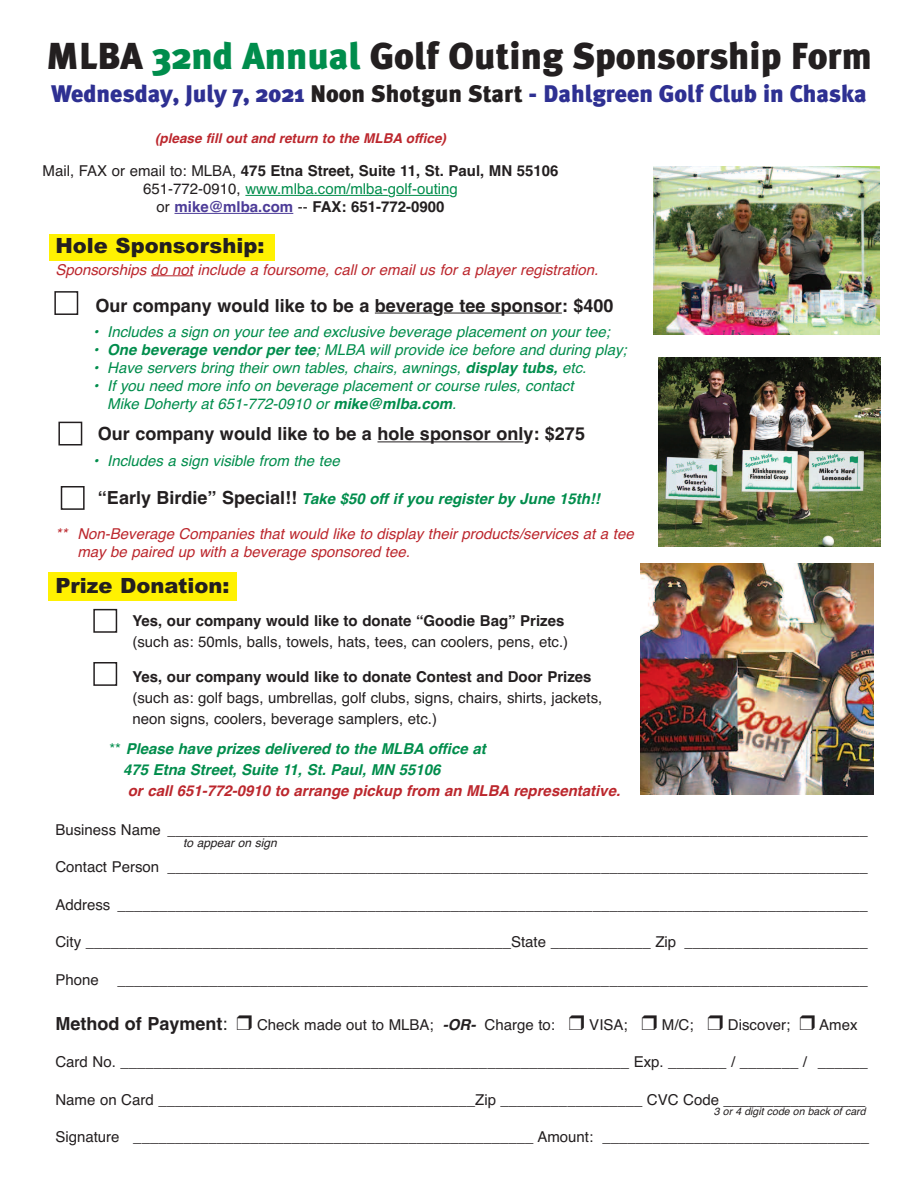
<style>
.page{position:relative;width:918px;height:1188px;background:#fff}
.page>*{position:absolute;margin:0;border:0;box-sizing:border-box;transform-origin:0 0}
.t1{font:900 37.5px "Meta Plus";color:#231f20}
.t2{font:900 24px "Meta Plus";color:#2e3092}
.t3{font:900 21px "Arial";color:#231f20}
.t4{font:700 18px "Helvetica";color:#231f20}
.t5{font:15px/21px "Helvetica";color:#231f20}
.t6{font:italic 15px/18px "Helvetica";color:#008d4c}
.t7{font:700 15px/18px "Helvetica";color:#231f20;text-align:center}
.t8{font:italic 15px/18px "Helvetica";color:#bc272d}
.t9{font:italic 700 15px/21px "Helvetica";color:#008d4c}
.t10{font:italic 700 15px "Helvetica";color:#bc272d}
.t11{font:italic 700 13.5px "Helvetica";color:#bc272d}
.t12{font:italic 12px "Helvetica";color:#231f20}
.t13{font:italic 10.5px "Helvetica";color:#231f20}
.s1{color:#008d4c}
.s2{color:#231f20}
.s3{font-weight:400}
.s4{font-weight:400;color:#008d4c}
.s5{color:#4d3c98}
.s6{font-weight:700}
.s7{font-style:normal;font-size:18px;color:#231f20}
.s8{font-weight:400;font-style:normal}
.s9{font-weight:700;font-style:italic}
</style>
<div class="page">
<div style="left:49px;top:234px;width:225px;height:26px;background:#fff101"></div>
<div style="left:48px;top:572px;width:188px;height:28px;background:#fff101"></div>
<hr style="left:151px;top:275px;width:42px;height:1px;background:#bc272d">
<hr style="left:375px;top:313px;width:58px;height:1px;background:#231f20">
<hr style="left:444px;top:313px;width:118px;height:1px;background:#231f20">
<hr style="left:377px;top:441px;width:146px;height:1px;background:#231f20">
<hr style="left:245px;top:195px;width:143px;height:1px;background:#008d4c">
<hr style="left:396px;top:195px;width:54px;height:1px;background:#008d4c">
<hr style="left:175px;top:213px;width:118px;height:1px;background:#4d3c98">
<img style="left:654px;top:166px;width:226px;height:168px">
<img style="left:658px;top:358px;width:223px;height:188px">
<img style="left:640px;top:563px;width:234px;height:232px">
<div style="left:58px;top:422px;width:24px;height:24px;border:2px solid #231f20"></div>
<div style="left:93px;top:609px;width:24px;height:24px;border:2px solid #231f20"></div>
<div style="left:54px;top:291px;width:24px;height:24px;border:2px solid #231f20"></div>
<div style="left:93px;top:662px;width:24px;height:24px;border:2px solid #231f20"></div>
<div style="left:61px;top:486px;width:24px;height:24px;border:2px solid #231f20"></div>
<h1 class="t1" style="left:46px;top:35px;width:827px">MLBA <span class="s1">32nd Annual</span> Golf Outing Sponsorship Form</h1>
<h2 class="t2" style="left:51px;top:80px;width:817px">Wednesday, July 7, 2021 <span class="s2">Noon Shotgun Start</span> - Dahlgreen Golf Club in Chaska</h2>
<p class="t11" style="left:155px;top:130px;width:292px">(please fill out and return to the MLBA office)</p>
<p class="t7" style="left:43px;top:162px;width:517px"><span class="s3">Mail, FAX or email to: MLBA,</span> 475 Etna Street, Suite 11, St. Paul, MN 55106<br><span class="s3">651-772-0910,</span> <span class="s4">www.mlba.com/mlba-golf-outing<br></span><span class="s3">or</span> <span class="s5">mike@mlba.com</span> <span class="s3">--</span> FAX: 651-772-0900</p>
<h3 class="t3" style="left:55px;top:234px;width:210px">Hole Sponsorship:</h3>
<p class="t8" style="left:55px;top:260px;width:544px">Sponsorships do not include a foursome, call or email us for a player registration.</p>
<p class="t4" style="left:95px;top:295px;width:520px">Our company would like to be a beverage tee sponsor: $400</p>
<p class="t6" style="left:93px;top:323px;width:518px">• Includes a sign on your tee and exclusive beverage placement on your tee;</p>
<p class="t6" style="left:93px;top:341px;width:535px">• <span class="s6">One beverage vendor per tee</span>; MLBA will provide ice before and during play;</p>
<p class="t6" style="left:93px;top:359px;width:495px">• Have servers bring their own tables, chairs, awnings, <span class="s6">display tubs,</span> etc.</p>
<p class="t6" style="left:107px;top:377px;width:468px;text-indent:-14px">• If you need more info on beverage placement or course rules, contact<br>Mike Doherty at 651-772-0910 or <span class="s6">mike@mlba.com</span>.</p>
<p class="t4" style="left:98px;top:424px;width:489px">Our company would like to be a hole sponsor only: $275</p>
<p class="t6" style="left:93px;top:452px;width:248px">• Includes a sign visible from the tee</p>
<p class="t9" style="left:98px;top:489px;width:503px"><span class="s7">“Early Birdie” Special!!</span> Take $50 off if you register by June 15th!!</p>
<p class="t8" style="left:77px;top:525px;width:558px;text-indent:-22px">** Non-Beverage Companies that would like to display their products/services at a tee may be paired up with a beverage sponsored tee.</p>
<h3 class="t3" style="left:55px;top:574px;width:175px">Prize Donation:</h3>
<p class="t7" style="left:132px;top:612px;width:434px">Yes, our company would like to donate “Goodie Bag” Prizes</p>
<p class="t5" style="left:132px;top:632px;width:437px">(such as: 50mls, balls, towels, hats, tees, can coolers, pens, etc.)</p>
<p class="t7" style="left:132px;top:668px;width:461px">Yes, our company would like to donate Contest and Door Prizes</p>
<p class="t5" style="left:132px;top:687px;width:472px">(such as: golf bags, umbrellas, golf clubs, signs, chairs, shirts, jackets, neon signs, coolers, beverage samplers, etc.)</p>
<p class="t9" style="left:123px;top:738px;width:364px;text-indent:-14px"><span class="s8">**</span> Please have prizes delivered to the MLBA office at<br>475 Etna Street, Suite 11, St. Paul, MN 55106</p>
<p class="t10" style="left:128px;top:782px;width:494px">or call 651-772-0910 to arrange pickup from an MLBA representative.</p>
<p class="t5" style="left:55px;top:819px;width:814px">Business Name ____________________________________________________________________________________</p>
<p class="t5" style="left:55px;top:857px;width:814px">Contact Person ____________________________________________________________________________________</p>
<p class="t5" style="left:55px;top:894px;width:814px">Address __________________________________________________________________________________________</p>
<p class="t5" style="left:55px;top:932px;width:814px">City ___________________________________________________State ____________ Zip ______________________</p>
<p class="t5" style="left:55px;top:969px;width:814px">Phone __________________________________________________________________________________________</p>
<p class="t4" style="left:55px;top:1013px;width:173px">Method of Payment<span class="s3">:</span></p>
<p class="t5" style="left:257px;top:1014px;width:299px">Check made out to MLBA; <span class="s9">-OR-</span> Charge to:</p>
<p class="t5" style="left:589px;top:1014px;width:40px">VISA;</p>
<p class="t5" style="left:662px;top:1014px;width:33px">M/C;</p>
<p class="t5" style="left:728px;top:1014px;width:64px">Discover;</p>
<p class="t5" style="left:819px;top:1014px;width:40px">Amex</p>
<p class="t5" style="left:55px;top:1052px;width:814px">Card No. _____________________________________________________________ Exp. _______ / _______ / ______</p>
<p class="t5" style="left:55px;top:1089px;width:811px">Name on Card ______________________________________Zip _________________ CVC Code _________________</p>
<p class="t5" style="left:55px;top:1127px;width:815px">Signature ________________________________________________ Amount: ________________________________</p>
<p class="t12" style="left:183px;top:836px;width:95px">to appear on sign</p>
<p class="t13" style="left:714px;top:1106px;width:153px">3 or 4 digit code on back of card</p>
</div>
